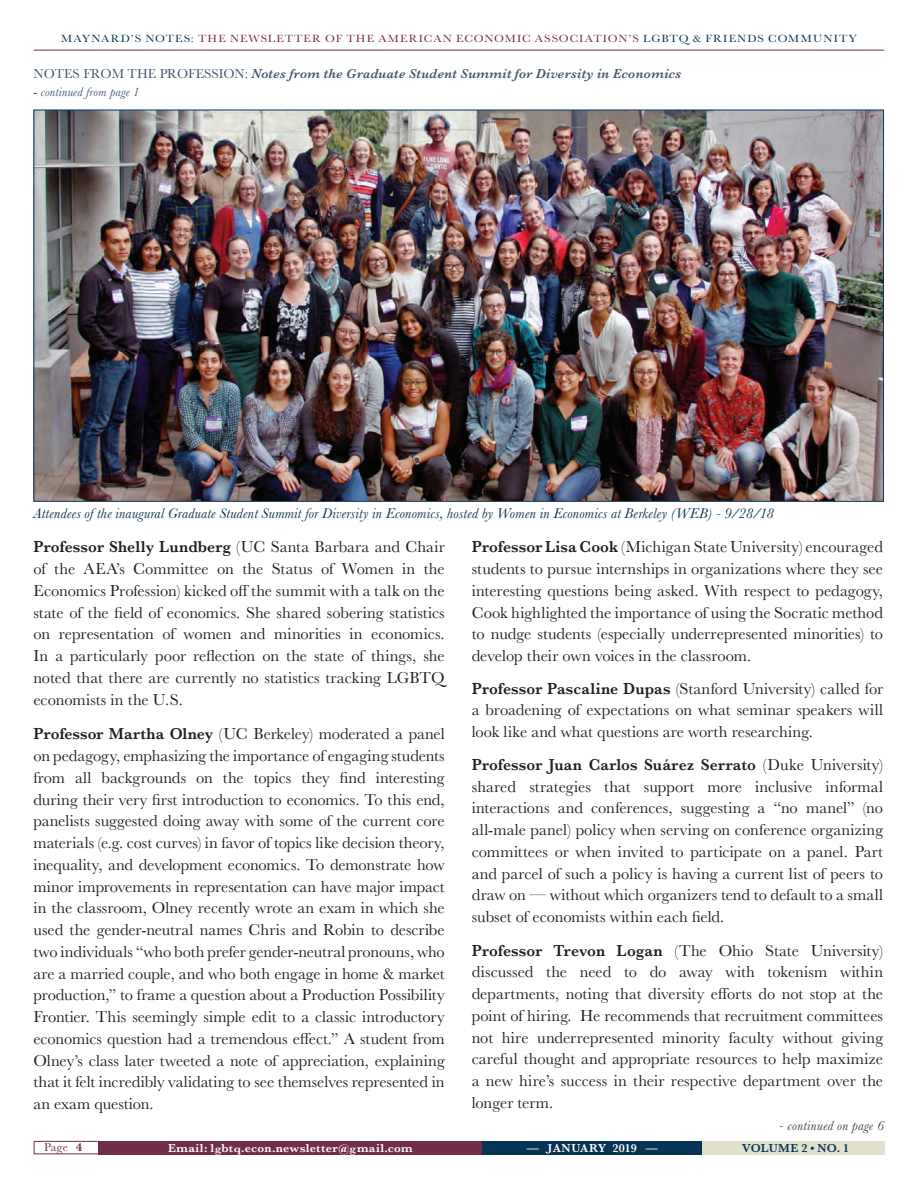
<style>
.page{position:relative;width:918px;height:1188px;background:#fff}
.page>*{position:absolute;margin:0;border:0;box-sizing:border-box;transform-origin:0 0}
.Body_Text{font:16.5px/21.8px "Baskerville";color:#231f20;text-align:justify}
.Continued_Section_He{font:italic 14.7px "Baskerville";letter-spacing:.015em;color:#073453}
.Continued_Section_He-2{font:italic 600 13.5px "Baskerville";letter-spacing:.02em;color:#435570}
.t1{font:italic 13.5px "Baskerville";letter-spacing:.03em;color:#3e3e3f}
.Continued_Section_He-3{font:italic 12.75px "Baskerville";letter-spacing:.015em;color:#435570}
.t2{font:600 12px "Baskerville";letter-spacing:.025em;color:#fff}
.t3{font:600 12px "Baskerville";letter-spacing:.005em;color:#073454}
.t4{font:12px "Baskerville";color:#712e4a}
.t5{font:10.8px "Baskerville";letter-spacing:.085em;color:#712e4a;scale:1.11 1}
.s1{color:#073454}
.s2{font-weight:400;font-style:normal;color:#445470}
.s3{font-weight:600}
.s4{font-size:10.5px}
.s5{font-size:11.1px}
.s6{font-size:10.2px}
</style>
<div class="page">
<div style="left:701px;top:1141px;width:183px;height:13px;background:#e1e0cc"></div>
<div style="left:482px;top:1141px;width:219px;height:13px;background:#073454"></div>
<div style="left:98px;top:1141px;width:384px;height:13px;background:#712e4a"></div>
<div style="left:34px;top:1141px;width:65px;height:13px;border:1px solid #712e4a"></div>
<hr style="left:34px;top:50px;width:850px;height:1px;background:#712e4a">
<img style="left:35px;top:112px;width:847px;height:388px">
<p class="t5" style="left:61px;top:31px;width:718px"><span class="s1">MAYNARD’S NOTES:</span> THE NEWSLETTER OF THE AMERICAN ECONOMIC ASSOCIATION’S <span class="s1">LGBTQ &amp; FRIENDS COMMUNITY</span></p>
<p class="Continued_Section_He-2" style="left:34px;top:64px;width:649px"><span class="s2">NOTES FROM THE PROFESSION:</span> Notes from the Graduate Student Summit for Diversity in Economics</p>
<p class="Continued_Section_He-3" style="left:34px;top:83px;width:107px"><span class="s3">-</span> continued from page 1</p>
<p class="Continued_Section_He" style="left:33px;top:503px;width:742px">Attendees of the inaugural Graduate Student Summit for Diversity in Economics, hosted by Women in Economics at Berkeley (WEB) - 9/28/18</p>
<p class="Body_Text" style="left:33px;top:536px;width:413px"><span class="s3">Professor Shelly Lundberg</span> (UC Santa Barbara and Chair of the AEA’s Committee on the Status of Women in the Economics Profession) kicked off the summit with a talk on the state of the field of economics. She shared sobering statistics on representation of women and minorities in economics.<br>In a particularly poor reflection on the state of things, she noted that there are currently no statistics tracking LGBTQ economists in the U.S.</p>
<p class="Body_Text" style="left:33px;top:723px;width:413px"><span class="s3">Professor Martha Olney</span> (UC Berkeley) moderated a panel on pedagogy, emphasizing the importance of engaging students from all backgrounds on the topics they find interesting during their very first introduction to economics. To this end, panelists suggested doing away with some of the current core materials (e.g. cost curves) in favor of topics like decision theory, inequality, and development economics. To demonstrate how minor improvements in representation can have major impact in the classroom, Olney recently wrote an exam in which she used the gender-neutral names Chris and Robin to describe two individuals “who both prefer gender-neutral pronouns, who are a married couple, and who both engage in home &amp; market production,” to frame a question about a Production Possibility Frontier. This seemingly simple edit to a classic introductory economics question had a tremendous effect.” A student from Olney’s class later tweeted a note of appreciation, explaining that it felt incredibly validating to see themselves represented in an exam question.</p>
<p class="Body_Text" style="left:472px;top:536px;width:413px"><span class="s3">Professor Lisa Cook</span> (Michigan State University) encouraged students to pursue internships in organizations where they see interesting questions being asked. With respect to pedagogy, Cook highlighted the importance of using the Socratic method to nudge students (especially underrepresented minorities) to develop their own voices in the classroom.</p>
<p class="Body_Text" style="left:472px;top:678px;width:413px"><span class="s3">Professor Pascaline Dupas</span> (Stanford University) called for a broadening of expectations on what seminar speakers will look like and what questions are worth researching.</p>
<p class="Body_Text" style="left:472px;top:754px;width:413px"><span class="s3">Professor Juan Carlos Suárez Serrato</span> (Duke University) shared strategies that support more inclusive informal interactions and conferences, suggesting a “no manel” (no all-male panel) policy when serving on conference organizing committees or when invited to participate on a panel. Part and parcel of such a policy is having a current list of peers to draw on — without which organizers tend to default to a small subset of economists within each field.</p>
<p class="Body_Text" style="left:472px;top:940px;width:413px"><span class="s3">Professor Trevon Logan</span> (The Ohio State University) discussed the need to do away with tokenism within departments, noting that diversity efforts do not stop at the point of hiring. He recommends that recruitment committees not hire underrepresented minority faculty without giving careful thought and appropriate resources to help maximize a new hire’s success in their respective department over the longer term.</p>
<p class="t1" style="left:779px;top:1117px;width:106px">- continued on page 6</p>
<p class="t4" style="left:44px;top:1139px;width:40px">Page <span class="s3">4</span></p>
<p class="t2" style="left:168px;top:1140px;width:246px">Email: l<span class="s4">g</span>bt<span class="s4">q</span>.econ.newsletter<span class="s5">@</span><span class="s4">g</span>mail.com</p>
<p class="t2" style="left:527px;top:1140px;width:133px">— <span class="s6">J</span>ANUARY 2019 —</p>
<p class="t3" style="left:742px;top:1140px;width:109px">VOLUME 2 • NO. 1</p>
</div>
